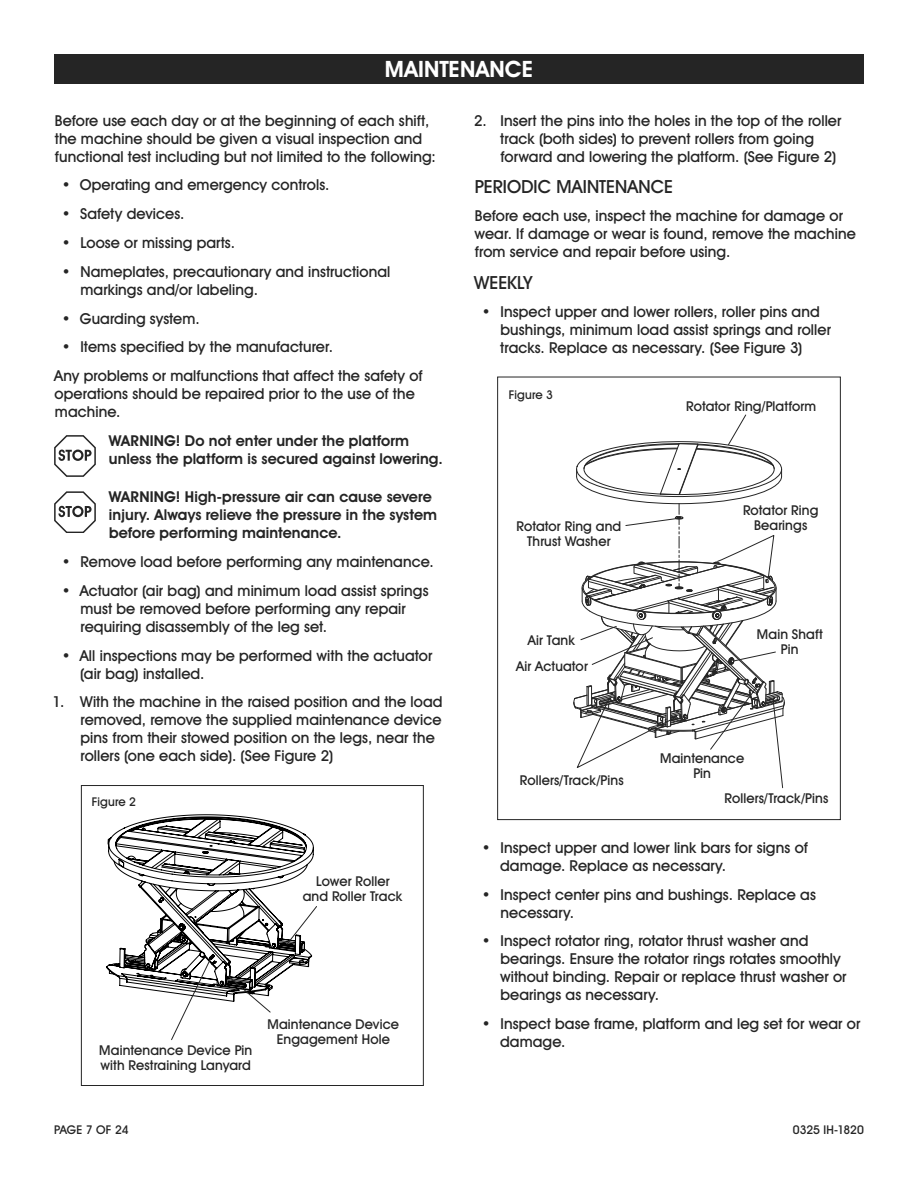
<style>
.page{position:relative;width:918px;height:1188px;background:#fff}
.page>*{position:absolute;margin:0;border:0;box-sizing:border-box;transform-origin:0 0}
.t1{font:700 22.5px "Uline Two Knine";letter-spacing:.005em;color:#fff}
.t2{font:18px "Uline Two Knine";letter-spacing:.005em;color:#252525}
.t3{font:15px/18px "Uline Two Knine";letter-spacing:.005em;color:#252525}
.t4{font:700 15px/18px "Uline Two Knine";letter-spacing:.005em;color:#252525}
.t5{font:13.5px/15px "Uline Two Knine";letter-spacing:.01em;color:#252525;text-align:center}
.t6{font:12px "Uline Two Knine";color:#252525}
</style>
<div class="page">
<div style="left:54px;top:54px;width:810px;height:30px;background:#252525"></div>
<svg style="left:54px;top:435px;width:42px;height:42px"></svg>
<svg style="left:54px;top:491px;width:42px;height:42px"></svg>
<div style="left:497px;top:377px;width:344px;height:443px;border:1px solid #252525"></div>
<svg style="left:573px;top:414px;width:212px;height:375px"></svg>
<div style="left:81px;top:785px;width:343px;height:301px;border:1px solid #252525"></div>
<svg style="left:106px;top:814px;width:211px;height:226px"></svg>
<h1 class="t1" style="left:385px;top:56px;width:150px">MAINTENANCE</h1>
<p class="t3" style="left:55px;top:111px;width:383px">Before use each day or at the beginning of each shift, the machine should be given a visual inspection and functional test including but not limited to the following:</p>
<p class="t3" style="left:62px;top:176px;width:269px">• Operating and emergency controls.</p>
<p class="t3" style="left:62px;top:205px;width:124px">• Safety devices.</p>
<p class="t3" style="left:62px;top:233px;width:175px">• Loose or missing parts.</p>
<p class="t3" style="left:80px;top:262px;width:311px;text-indent:-19px">• Nameplates, precautionary and instructional markings and/or labeling.</p>
<p class="t3" style="left:62px;top:309px;width:139px">• Guarding system.</p>
<p class="t3" style="left:54px;top:332px;width:370px;line-height:28.8px;text-indent:8px">• Items specified by the manufacturer.<br>Any problems or malfunctions that affect the safety of</p>
<p class="t3" style="left:55px;top:385px;width:362px">operations should be repaired prior to the use of the machine.</p>
<p class="t4" style="left:109px;top:432px;width:336px">WARNING! Do not enter under the platform unless the platform is secured against lowering.</p>
<p class="t4" style="left:109px;top:488px;width:330px">WARNING! High-pressure air can cause severe injury. Always relieve the pressure in the system before performing maintenance.</p>
<p class="t3" style="left:62px;top:553px;width:373px">• Remove load before performing any maintenance.</p>
<p class="t3" style="left:80px;top:581px;width:350px;text-indent:-19px">• Actuator (air bag) and minimum load assist springs must be removed before performing any repair requiring disassembly of the leg set.</p>
<p class="t3" style="left:80px;top:646px;width:354px;text-indent:-18px">• All inspections may be performed with the actuator (air bag) installed.</p>
<p class="t3" style="left:80px;top:693px;width:363px;text-indent:-28px">1. With the machine in the raised position and the load removed, remove the supplied maintenance device pins from their stowed position on the legs, near the rollers (one each side). (See Figure 2)</p>
<p class="t3" style="left:500px;top:111px;width:343px;text-indent:-26px">2. Insert the pins into the holes in the top of the roller track (both sides) to prevent rollers from going forward and lowering the platform. (See Figure 2)</p>
<p class="t2" style="left:475px;top:175px;width:200px">PERIODIC MAINTENANCE</p>
<p class="t3" style="left:475px;top:207px;width:383px">Before each use, inspect the machine for damage or wear. If damage or wear is found, remove the machine from service and repair before using.</p>
<p class="t2" style="left:474px;top:271px;width:60px">WEEKLY</p>
<p class="t3" style="left:500px;top:303px;width:332px;text-indent:-18px">• Inspect upper and lower rollers, roller pins and bushings, minimum load assist springs and roller tracks. Replace as necessary. (See Figure 3)</p>
<p class="t6" style="left:509px;top:387px;width:46px">Figure 3</p>
<p class="t5" style="left:686px;top:399px;width:131px">Rotator Ring/Platform</p>
<p class="t5" style="left:743px;top:503px;width:77px">Rotator Ring<br>Bearings</p>
<p class="t5" style="left:517px;top:518px;width:106px">Rotator Ring and<br>Thrust Washer</p>
<p class="t5" style="left:757px;top:626px;width:68px">Main Shaft<br>Pin</p>
<p class="t5" style="left:516px;top:627px;width:73px;line-height:26px">Air Tank<br>Air Actuator</p>
<p class="t5" style="left:660px;top:751px;width:86px">Maintenance<br>Pin</p>
<p class="t5" style="left:520px;top:773px;width:105px">Rollers/Track/Pins</p>
<p class="t6" style="left:92px;top:795px;width:46px">Figure 2</p>
<p class="t5" style="left:303px;top:873px;width:101px">Lower Roller and Roller Track</p>
<p class="t5" style="left:99px;top:1042px;width:155px;text-align:left">Maintenance Device Pin with Restraining Lanyard</p>
<p class="t5" style="left:268px;top:1016px;width:133px">Maintenance Device<br>Engagement Hole</p>
<p class="t5" style="left:725px;top:791px;width:105px">Rollers/Track/Pins</p>
<p class="t3" style="left:500px;top:838px;width:309px;text-indent:-18px">• Inspect upper and lower link bars for signs of damage. Replace as necessary.</p>
<p class="t3" style="left:501px;top:885px;width:317px;text-indent:-19px">• Inspect center pins and bushings. Replace as necessary.</p>
<p class="t3" style="left:500px;top:932px;width:348px;text-indent:-18px">• Inspect rotator ring, rotator thrust washer and bearings. Ensure the rotator rings rotates smoothly without binding. Repair or replace thrust washer or bearings as necessary.</p>
<p class="t3" style="left:500px;top:1015px;width:362px;text-indent:-18px">• Inspect base frame, platform and leg set for wear or damage.</p>
<p class="t6" style="left:54px;top:1122px;width:76px">PAGE 7 OF 24</p>
<p class="t6" style="left:793px;top:1122px;width:73px">0325 IH-1820</p>
</div>
